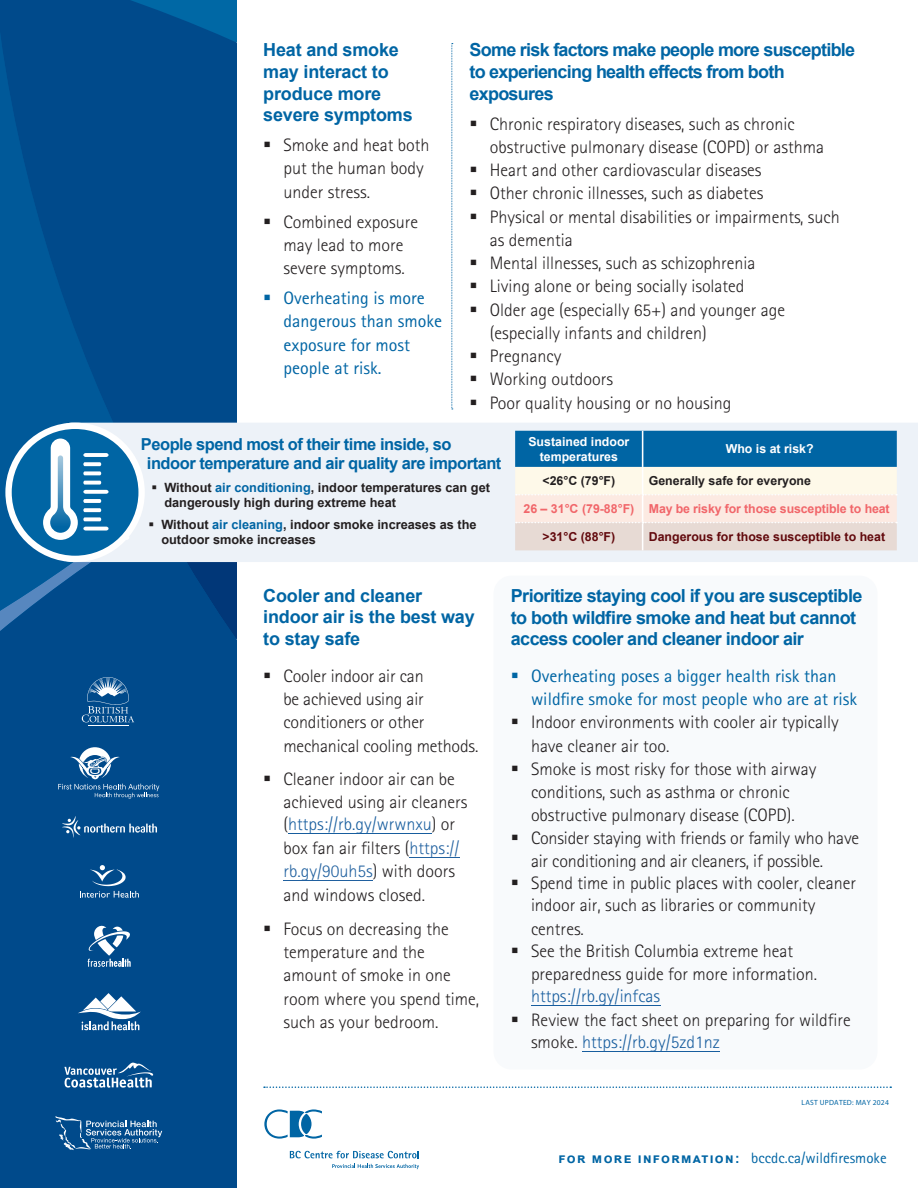
<style>
.page{position:relative;width:918px;height:1188px;background:#fff}
.page>*{position:absolute;margin:0;border:0;box-sizing:border-box;transform-origin:0 0}
.t1{font:300 18px/23.2px "Rotis Sans Serif Std";color:#231f20}
.Headline{font:700 18px/21.6px "Arial";letter-spacing:-.03em;color:#0065a4}
.t2{font:18px/23.2px "Rotis Sans Serif Std";color:#0065a4}
.Headline-2{font:700 18px/21.6px "Arial";letter-spacing:-.01em;color:#0065a4}
.t3{font:300 18px "Rotis Sans Serif Std";color:#175d9e}
.Headline-3{font:700 16.5px/19.8px "Arial";letter-spacing:-.03em;color:#0065a4}
.t4{font:15px "Rotis Sans Serif Std";color:#0065a4}
.t5{font:700 12.75px/15.3px "Arial";color:#231f20}
.t6{font:700 12.3px "Arial";letter-spacing:-.01em;color:#f1666a}
.t7{font:700 12.3px "Arial";color:#62090d}
.t8{font:700 12.3px/14.9px "Arial";color:#fff;text-align:center}
.t9{font:700 12.3px "Arial";color:#231f20}
.t10{font:7.5px "Myriad Pro";letter-spacing:.03em;color:#0065a4}
.s1{color:#0065a4}
.s2{color:#175d9e}
.s3{color:#20609f}
.s4{color:#231f20}
.s5{font-family:"Arial";font-weight:700;font-size:13.5px}
</style>
<div class="page">
<div style="left:0;top:562px;width:236px;height:626px;background:#004a8b"></div>
<svg style="left:0;top:555px;width:152px;height:259px;background:#034d8e"></svg>
<div style="left:161px;top:562px;width:75px;height:475px;background:#004a8b"></div>
<svg style="left:264px;top:1086px;width:627px;height:2px"></svg>
<svg style="left:332px;top:1164px;width:87px;height:5px"></svg>
<svg style="left:290px;top:1151px;width:129px;height:7px"></svg>
<svg style="left:264px;top:1109px;width:58px;height:30px"></svg>
<div style="left:494px;top:576px;width:384px;height:494px;background:#f8fafc;border-radius:18px"></div>
<div style="left:54px;top:423px;width:864px;height:139px;background:#edf2f8"></div>
<svg style="left:515px;top:431px;width:382px;height:119px;background:#acc2ce"></svg>
<svg style="left:451px;top:43px;width:2px;height:367px"></svg>
<svg style="left:0;top:0;width:236px;height:555px;background:#22679f"></svg>
<hr style="left:88px;top:725px;width:40px;height:1px;background:#fff">
<svg style="left:82px;top:677px;width:52px;height:45px;background:#2f6ba0"></svg>
<svg style="left:80px;top:865px;width:59px;height:33px;background:#24639b"></svg>
<svg style="left:88px;top:926px;width:43px;height:41px"></svg>
<svg style="left:62px;top:816px;width:95px;height:22px;background:#27669c"></svg>
<svg style="left:64px;top:1063px;width:89px;height:25px;background:#4a7eac"></svg>
<svg style="left:78px;top:993px;width:63px;height:37px"></svg>
<svg style="left:55px;top:1116px;width:107px;height:34px;background:#2c699f"></svg>
<svg style="left:58px;top:747px;width:101px;height:52px;background:#26659c"></svg>
<hr style="left:531px;top:1006px;width:129px;height:1px;background:#175d9e">
<hr style="left:582px;top:1051px;width:138px;height:1px;background:#175d9e">
<hr style="left:288px;top:833px;width:144px;height:1px;background:#175d9e">
<hr style="left:409px;top:857px;width:50px;height:1px;background:#20609f">
<hr style="left:284px;top:880px;width:89px;height:1px;background:#20609f">
<p class="Headline" style="left:469px;top:39px;width:387px">Some risk factors make people more susceptible to experiencing health effects from both exposures</p>
<p class="t1" style="left:490px;top:112px;width:336px">Chronic respiratory diseases, such as chronic obstructive pulmonary disease (COPD) or asthma</p>
<p class="t1" style="left:490px;top:158px;width:273px">Heart and other cardiovascular diseases</p>
<p class="t1" style="left:490px;top:182px;width:275px">Other chronic illnesses, such as diabetes</p>
<p class="t1" style="left:490px;top:205px;width:352px">Physical or mental disabilities or impairments, such as dementia</p>
<p class="t1" style="left:490px;top:251px;width:267px">Mental illnesses, such as schizophrenia</p>
<p class="t1" style="left:490px;top:275px;width:256px">Living alone or being socially isolated</p>
<p class="t1" style="left:490px;top:298px;width:297px">Older age (especially 65+) and younger age (especially infants and children)</p>
<p class="t1" style="left:490px;top:344px;width:73px">Pregnancy</p>
<p class="t1" style="left:490px;top:368px;width:125px">Working outdoors</p>
<p class="t1" style="left:490px;top:391px;width:243px">Poor quality housing or no housing</p>
<p class="Headline-3" style="left:147px;top:434px;width:356px;text-indent:-6px">People spend most of their time inside, so indoor temperature and air quality are important</p>
<p class="t5" style="left:164px;top:480px;width:327px">Without <span class="s1">air conditioning</span>, indoor temperatures can get dangerously high during extreme heat</p>
<p class="t5" style="left:161px;top:517px;width:317px">Without <span class="s1">air cleaning</span>, indoor smoke increases as the outdoor smoke increases</p>
<p class="Headline-2" style="left:263px;top:39px;width:151px">Heat and smoke may interact to produce more severe symptoms</p>
<p class="t1" style="left:284px;top:133px;width:147px">Smoke and heat both put the human body under stress.</p>
<p class="t1" style="left:284px;top:210px;width:136px">Combined exposure may lead to more severe symptoms.</p>
<p class="t2" style="left:284px;top:286px;width:160px">Overheating is more dangerous than smoke exposure for most people at risk.</p>
<p class="t8" style="left:528px;top:434px;width:102px">Sustained indoor temperatures</p>
<p class="t8" style="left:726px;top:442px;width:89px">Who is at risk?</p>
<p class="t9" style="left:543px;top:472px;width:74px">&lt;26°C (79°F)</p>
<p class="t9" style="left:649px;top:472px;width:164px">Generally safe for everyone</p>
<p class="t6" style="left:523px;top:500px;width:112px">26 – 31°C (79-88°F)</p>
<p class="t6" style="left:649px;top:500px;width:242px">May be risky for those susceptible to heat</p>
<p class="t7" style="left:543px;top:528px;width:74px">&gt;31°C (88°F)</p>
<p class="t7" style="left:649px;top:528px;width:238px">Dangerous for those susceptible to heat</p>
<p class="Headline-2" style="left:263px;top:585px;width:213px">Cooler and cleaner indoor air is the best way to stay safe</p>
<p class="t1" style="left:284px;top:664px;width:196px">Cooler indoor air can<br>be achieved using air conditioners or other mechanical cooling methods.</p>
<p class="t1" style="left:284px;top:767px;width:185px">Cleaner indoor air can be achieved using air cleaners (<span class="s2">https://rb.gy/wrwnxu</span>) or box fan air filters (<span class="s3">https:// rb.gy/90uh5s</span>) with doors and windows closed.</p>
<p class="t1" style="left:284px;top:917px;width:197px">Focus on decreasing the temperature and the amount of smoke in one room where you spend time, such as your bedroom.</p>
<p class="Headline" style="left:511px;top:585px;width:353px">Prioritize staying cool if you are susceptible to both wildfire smoke and heat but cannot access cooler and cleaner indoor air</p>
<p class="t2" style="left:531px;top:664px;width:328px">Overheating poses a bigger health risk than wildfire smoke for most people who are at risk</p>
<p class="t1" style="left:531px;top:711px;width:309px">Indoor environments with cooler air typically have cleaner air too.</p>
<p class="t1" style="left:531px;top:757px;width:287px">Smoke is most risky for those with airway conditions, such as asthma or chronic obstructive pulmonary disease (COPD).</p>
<p class="t1" style="left:531px;top:827px;width:330px;line-height:22.8px">Consider staying with friends or family who have air conditioning and air cleaners, if possible.<br>Spend time in public places with cooler, cleaner indoor air, such as libraries or community centres.<br>See the British Columbia extreme heat preparedness guide for more information. <span class="s2">https://rb.gy/infcas<br></span>Review the fact sheet on preparing for wildfire</p>
<p class="t3" style="left:531px;top:1032px;width:190px"><span class="s4">smoke.</span> https://rb.gy/5zd1nz</p>
<p class="t10" style="left:802px;top:1098px;width:89px">LAST UPDATED: MAY 2024</p>
<p class="t4" style="left:558px;top:1149px;width:330px"><span class="s5">for mor e infor mation:</span> bccdc.ca/wildfiresmoke</p>
</div>
